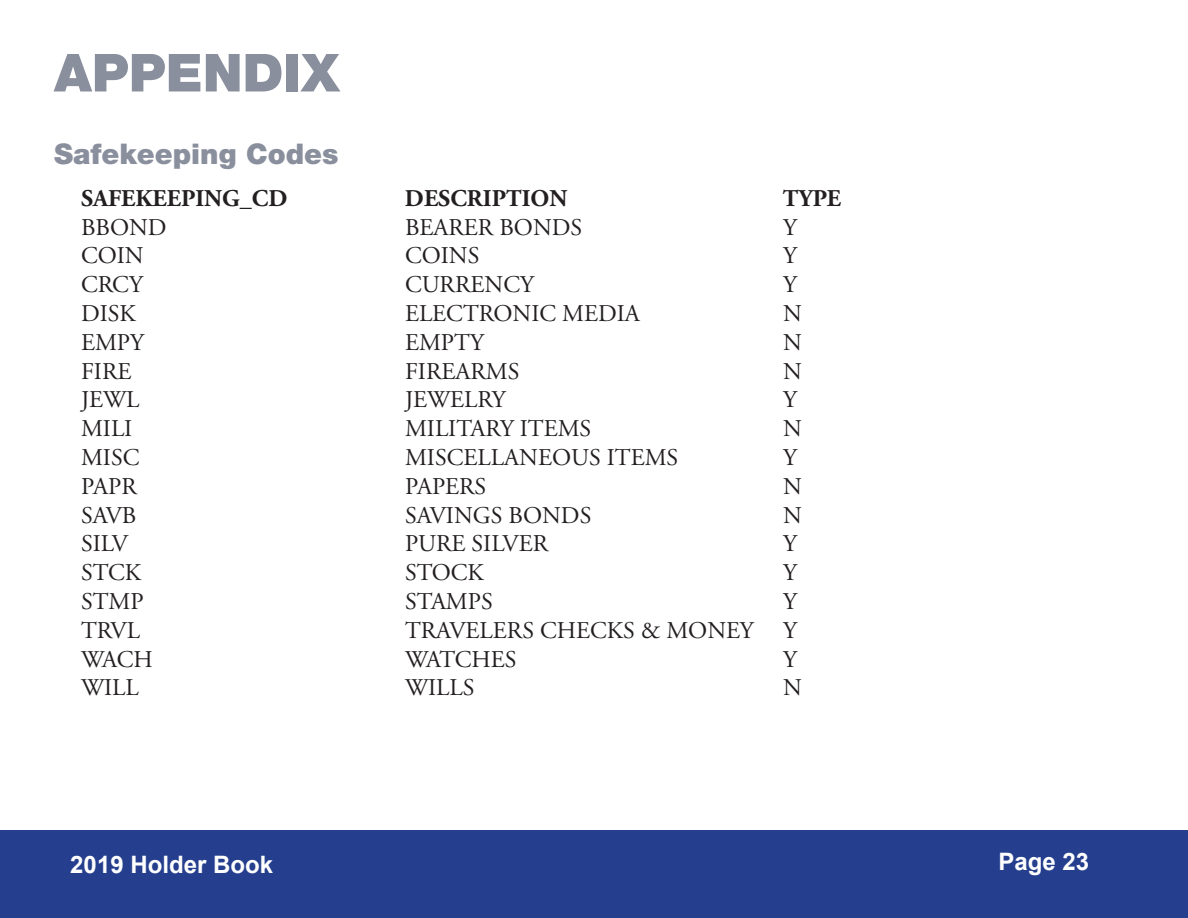
<style>
.page{position:relative;width:1188px;height:918px;background:#fff}
.page>*{position:absolute;margin:0;border:0;box-sizing:border-box;transform-origin:0 0}
.t1{font:900 52.5px "Helvetica Neue LT Std";color:#8a8f9d}
.t2{font:900 28.5px "Helvetica Neue LT Std";color:#8a8f9d}
.t3{font:24px "Adobe Garamond Pro";color:#231f20}
.t4{font:700 24px "Adobe Garamond Pro";color:#231f20}
.t5{font:700 24px "Arial";color:#fff}
</style>
<div class="page">
<div style="left:0;top:830px;width:1188px;height:88px;background:#253f8e"></div>
<p class="t1" style="left:54px;top:41px;width:287px">APPENDIX</p>
<p class="t2" style="left:54px;top:137px;width:286px">Safekeeping Codes</p>
<p class="t4" style="left:81px;top:184px;width:208px">SAFEKEEPING_CD</p>
<p class="t4" style="left:405px;top:184px;width:164px">DESCRIPTION</p>
<p class="t4" style="left:783px;top:184px;width:59px">TYPE</p>
<p class="t3" style="left:81px;top:213px;width:87px">BBOND</p>
<p class="t3" style="left:405px;top:213px;width:179px">BEARER BONDS</p>
<p class="t3" style="left:783px;top:213px;width:15px">Y</p>
<p class="t3" style="left:81px;top:241px;width:64px">COIN</p>
<p class="t3" style="left:405px;top:241px;width:76px">COINS</p>
<p class="t3" style="left:783px;top:241px;width:15px">Y</p>
<p class="t3" style="left:81px;top:270px;width:63px">CRCY</p>
<p class="t3" style="left:405px;top:270px;width:130px">CURRENCY</p>
<p class="t3" style="left:783px;top:270px;width:15px">Y</p>
<p class="t3" style="left:81px;top:299px;width:56px">DISK</p>
<p class="t3" style="left:405px;top:299px;width:236px">ELECTRONIC MEDIA</p>
<p class="t3" style="left:783px;top:299px;width:20px">N</p>
<p class="t3" style="left:81px;top:328px;width:64px">EMPY</p>
<p class="t3" style="left:405px;top:328px;width:80px">EMPTY</p>
<p class="t3" style="left:783px;top:328px;width:20px">N</p>
<p class="t3" style="left:81px;top:357px;width:52px">FIRE</p>
<p class="t3" style="left:405px;top:357px;width:116px">FIREARMS</p>
<p class="t3" style="left:783px;top:357px;width:20px">N</p>
<p class="t3" style="left:81px;top:385px;width:60px">JEWL</p>
<p class="t3" style="left:405px;top:385px;width:102px">JEWELRY</p>
<p class="t3" style="left:783px;top:385px;width:15px">Y</p>
<p class="t3" style="left:81px;top:414px;width:53px">MILI</p>
<p class="t3" style="left:405px;top:414px;width:188px">MILITARY ITEMS</p>
<p class="t3" style="left:783px;top:414px;width:20px">N</p>
<p class="t3" style="left:81px;top:443px;width:60px">MISC</p>
<p class="t3" style="left:405px;top:443px;width:275px">MISCELLANEOUS ITEMS</p>
<p class="t3" style="left:783px;top:443px;width:15px">Y</p>
<p class="t3" style="left:81px;top:472px;width:57px">PAPR</p>
<p class="t3" style="left:405px;top:472px;width:83px">PAPERS</p>
<p class="t3" style="left:783px;top:472px;width:20px">N</p>
<p class="t3" style="left:81px;top:501px;width:57px">SAVB</p>
<p class="t3" style="left:405px;top:501px;width:188px">SAVINGS BONDS</p>
<p class="t3" style="left:783px;top:501px;width:20px">N</p>
<p class="t3" style="left:81px;top:529px;width:49px">SILV</p>
<p class="t3" style="left:405px;top:529px;width:145px">PURE SILVER</p>
<p class="t3" style="left:783px;top:529px;width:15px">Y</p>
<p class="t3" style="left:81px;top:558px;width:61px">STCK</p>
<p class="t3" style="left:405px;top:558px;width:80px">STOCK</p>
<p class="t3" style="left:783px;top:558px;width:15px">Y</p>
<p class="t3" style="left:81px;top:587px;width:64px">STMP</p>
<p class="t3" style="left:405px;top:587px;width:89px">STAMPS</p>
<p class="t3" style="left:783px;top:587px;width:15px">Y</p>
<p class="t3" style="left:81px;top:616px;width:61px">TRVL</p>
<p class="t3" style="left:405px;top:616px;width:393px">TRAVELERS CHECKS &amp; MONEY Y</p>
<p class="t3" style="left:81px;top:645px;width:73px">WACH</p>
<p class="t3" style="left:405px;top:645px;width:113px">WATCHES</p>
<p class="t3" style="left:783px;top:645px;width:15px">Y</p>
<p class="t3" style="left:81px;top:673px;width:59px">WILL</p>
<p class="t3" style="left:405px;top:673px;width:71px">WILLS</p>
<p class="t3" style="left:783px;top:673px;width:20px">N</p>
<p class="t5" style="left:70px;top:848px;width:204px">2019 Holder Book</p>
<p class="t5" style="left:998px;top:845px;width:92px">Page 23</p>
</div>
